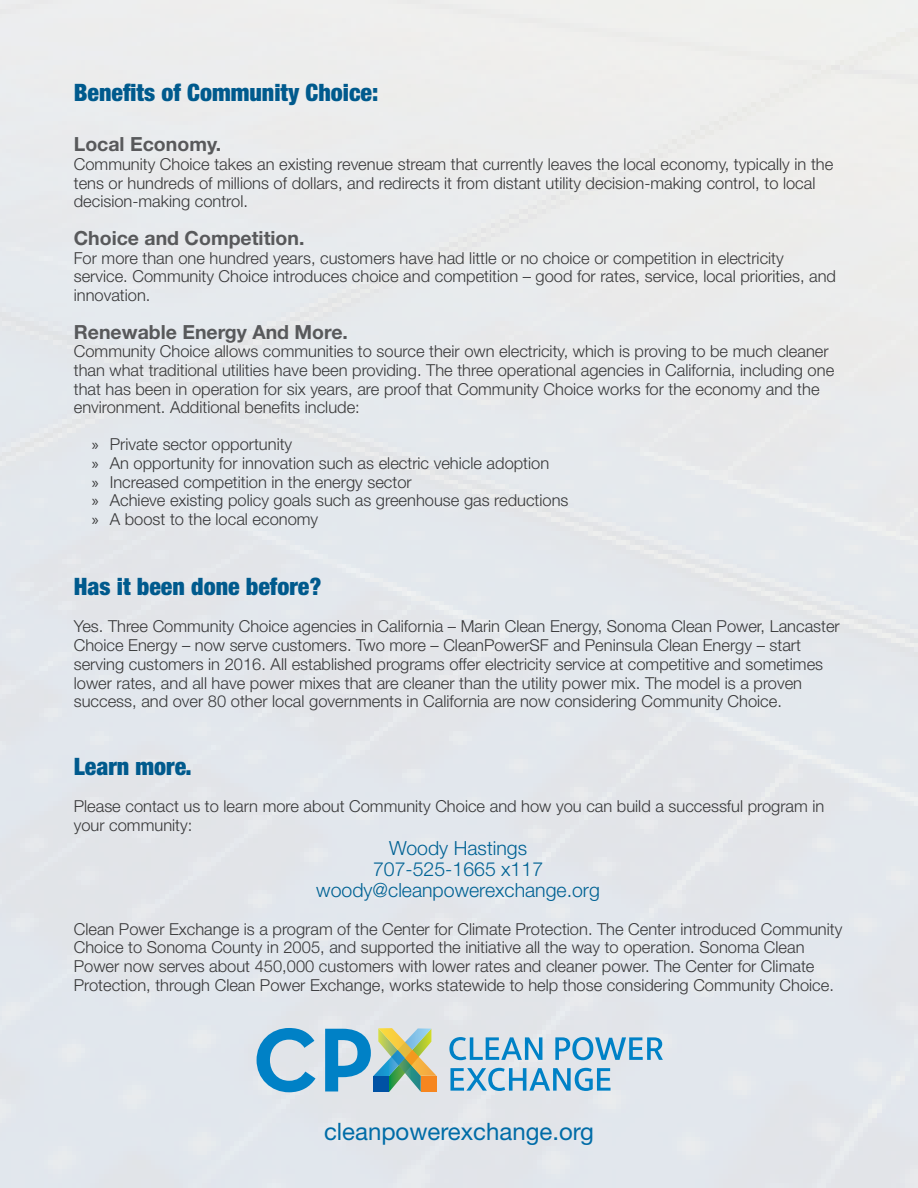
<style>
.page{position:relative;width:918px;height:1188px;background:#e3e8ed}
.page>*{position:absolute;margin:0;border:0;box-sizing:border-box;transform-origin:0 0}
.t1{font:900 condensed 24px "Helvetica Neue";color:#005a8d}
.t2{font:24px "Helvetica Neue";color:#006ca7}
.t3{font:700 19.5px "Helvetica Neue";color:#58595b}
.t4{font:300 19.5px/21px "Helvetica Neue";color:#006294;text-align:center}
.t5{font:300 16.5px/18.8px "Helvetica Neue";color:#383839}
.s1{font-family:"Myriad Pro";font-weight:400}
</style>
<div class="page">
<svg style="left:257px;top:1028px;width:58px;height:64px"></svg>
<svg style="left:449px;top:1037px;width:93px;height:23px"></svg>
<svg style="left:555px;top:1037px;width:108px;height:23px"></svg>
<svg style="left:325px;top:1028px;width:112px;height:64px"></svg>
<svg style="left:450px;top:1068px;width:161px;height:23px"></svg>
<h1 class="t1" style="left:74px;top:72px;width:306px">Benefits of Community Choice:</h1>
<p class="t3" style="left:74px;top:129px;width:149px">Local Economy.</p>
<p class="t5" style="left:74px;top:154px;width:761px">Community Choice takes an existing revenue stream that currently leaves the local economy, typically in the tens or hundreds of millions of dollars, and redirects it from distant utility decision-making control, to local decision-making control.</p>
<p class="t3" style="left:74px;top:223px;width:232px">Choice and Competition.</p>
<p class="t5" style="left:74px;top:247px;width:764px">For more than one hundred years, customers have had little or no choice or competition in electricity service. Community Choice introduces choice and competition – good for rates, service, local priorities, and innovation.</p>
<p class="t3" style="left:74px;top:316px;width:276px">Renewable Energy And More.</p>
<p class="t5" style="left:74px;top:341px;width:762px">Community Choice allows communities to source their own electricity, which is proving to be much cleaner than what traditional utilities have been providing. The three operational agencies in California, including one that has been in operation for six years, are proof that Community Choice works for the economy and the environment. Additional benefits include:</p>
<p class="t5" style="left:92px;top:434px;width:478px"><span class="s1">»</span> Private sector opportunity<br><span class="s1">»</span> An opportunity for innovation such as electric vehicle adoption<br><span class="s1">»</span> Increased competition in the energy sector<br><span class="s1">»</span> Achieve existing policy goals such as greenhouse gas reductions <span class="s1">»</span> A boost to the local economy</p>
<h1 class="t1" style="left:74px;top:567px;width:249px">Has it been done before?</h1>
<p class="t5" style="left:74px;top:616px;width:768px">Yes. Three Community Choice agencies in California – Marin Clean Energy, Sonoma Clean Power, Lancaster Choice Energy – now serve customers. Two more – CleanPowerSF and Peninsula Clean Energy – start serving customers in 2016. All established programs offer electricity service at competitive and sometimes lower rates, and all have power mixes that are cleaner than the utility power mix. The model is a proven success, and over 80 other local governments in California are now considering Community Choice.</p>
<h1 class="t1" style="left:74px;top:747px;width:119px">Learn more.</h1>
<p class="t5" style="left:74px;top:796px;width:752px">Please contact us to learn more about Community Choice and how you can build a successful program in your community:</p>
<p class="t4" style="left:316px;top:837px;width:285px">Woody Hastings<br>707-525-1665 x117 woody@cleanpowerexchange.org</p>
<p class="t5" style="left:74px;top:918px;width:770px">Clean Power Exchange is a program of the Center for Climate Protection. The Center introduced Community Choice to Sonoma County in 2005, and supported the initiative all the way to operation. Sonoma Clean Power now serves about 450,000 customers with lower rates and cleaner power. The Center for Climate Protection, through Clean Power Exchange, works statewide to help those considering Community Choice.</p>
<h1 class="t2" style="left:324px;top:1114px;width:271px">cleanpowerexchange.org</h1>
</div>
